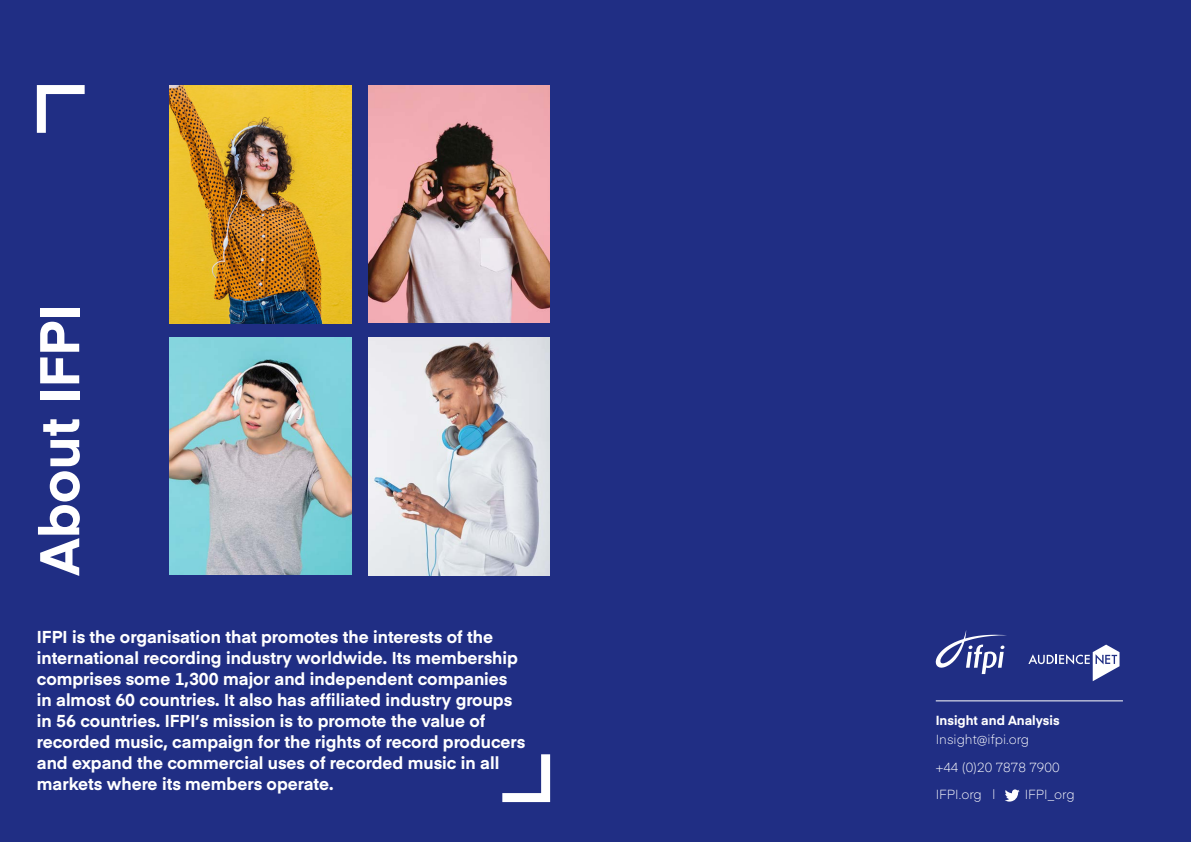
<style>
.page{position:relative;width:1191px;height:842px;background:#202e84}
.page>*{position:absolute;margin:0;border:0;box-sizing:border-box;transform-origin:0 0}
.t1{font:700 55px "Eina 01";color:#fff}
.Standfirst{font:700 17px/21px "Eina 01";color:#fff}
.t2{font:700 13px/19px "Eina 01";color:#fff}
.t3{font:300 13px "Eina 01";color:#fff}
.s1{font-weight:300}
</style>
<div class="page">
<img style="left:368px;top:85px;width:182px;height:237px">
<img style="left:368px;top:337px;width:182px;height:238px">
<img style="left:169px;top:85px;width:182px;height:238px">
<img style="left:169px;top:337px;width:182px;height:238px">
<svg style="left:36px;top:85px;width:49px;height:48px"></svg>
<svg style="left:502px;top:754px;width:49px;height:49px"></svg>
<svg style="left:935px;top:630px;width:72px;height:44px"></svg>
<svg style="left:1028px;top:645px;width:91px;height:36px"></svg>
<hr style="left:935px;top:701px;width:188px;height:1px;background:#fff">
<svg style="left:1005px;top:789px;width:14px;height:12px"></svg>
<h1 class="t1" style="left:19px;top:576px;width:273px;rotate:-90deg">About IFPI</h1>
<p class="Standfirst" style="left:37px;top:625px;width:490px">IFPI is the organisation that promotes the interests of the international recording industry worldwide. Its membership comprises some 1,300 major and independent companies in almost 60 countries. It also has affiliated industry groups in 56 countries. IFPI’s mission is to promote the value of recorded music, campaign for the rights of record producers and expand the commercial uses of recorded music in all markets where its members operate.</p>
<p class="t2" style="left:935px;top:710px;width:125px">Insight and Analysis<br><span class="s1">Insight@ifpi.org</span></p>
<p class="t3" style="left:935px;top:757px;width:125px">+44 (0)20 7878 7900</p>
<p class="t3" style="left:935px;top:785px;width:61px">IFPI.org |</p>
<p class="t3" style="left:1024px;top:785px;width:51px">IFPI_org</p>
</div>
